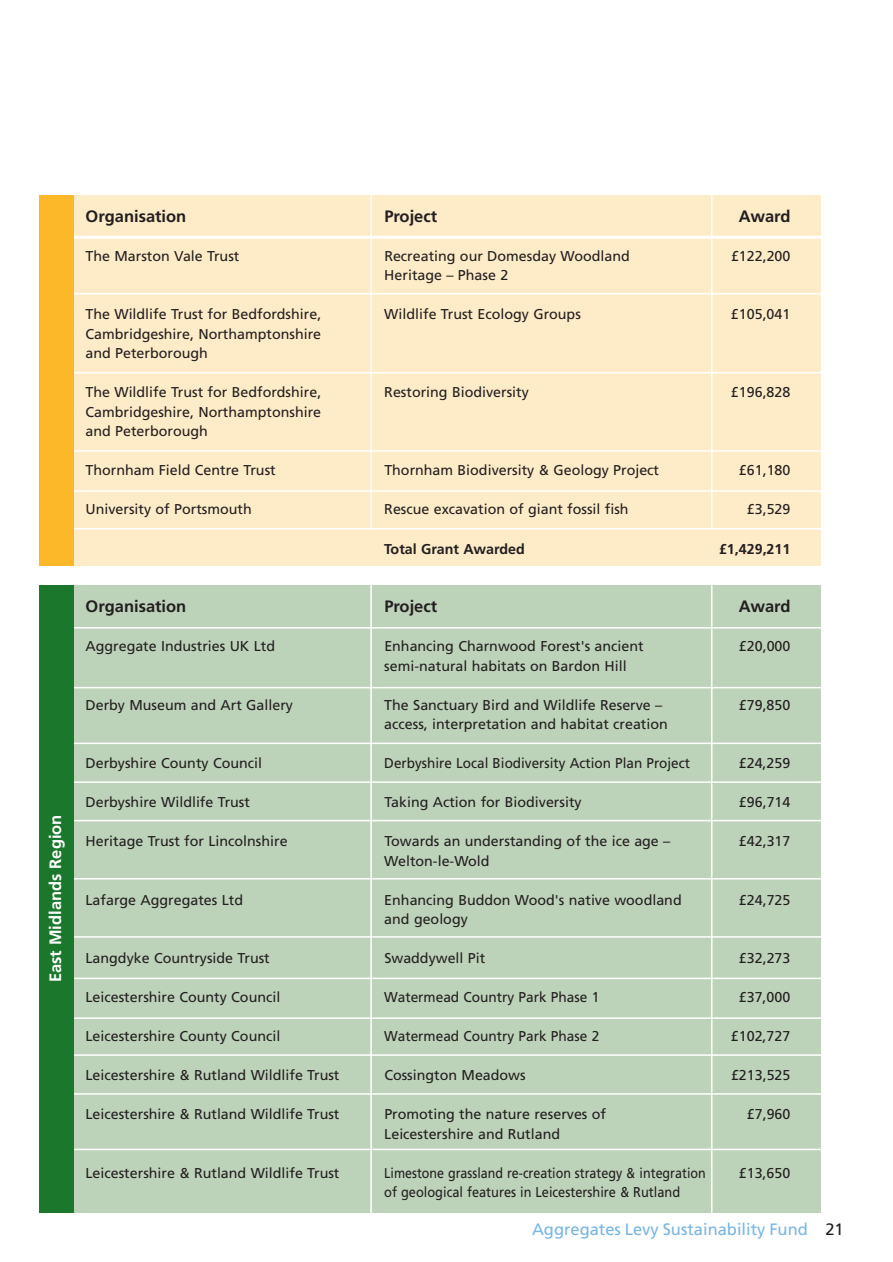
<style>
.page{position:relative;width:893px;height:1262px;background:#fff}
.page>*{position:absolute;margin:0;border:0;box-sizing:border-box;transform-origin:0 0}
.t1{font:700 16.5px "Frutiger";color:#231f20}
.t2{font:16.5px "Frutiger";color:#77b6e4}
.t3{font:700 16.5px "Frutiger";color:#fff}
.t4{font:14.25px/19.5px "Frutiger";color:#231f20}
.t5{font:14.25px "Frutiger";color:#231f20;scale:.96 1}
.t6{font:14.25px "Frutiger";color:#231f20;scale:.88 1}
.t7{font:14.25px "Frutiger";color:#231f20;scale:.95 1}
.t8{font:14.25px "Frutiger";color:#231f20;scale:.9 1}
.t9{font:700 14.25px "Frutiger";color:#231f20}
.s1{color:#231f20}
</style>
<div class="page">
<div style="left:39px;top:196px;width:781px;height:370px;background:#feebc7"></div>
<div style="left:40px;top:585px;width:781px;height:627px;background:#bdd3b9"></div>
<hr style="left:35px;top:293px;width:794px;height:1px;background:#fff">
<hr style="left:34px;top:450px;width:794px;height:2px;background:#fff">
<hr style="left:34px;top:372px;width:794px;height:1px;background:#fff">
<hr style="left:34px;top:490px;width:794px;height:2px;background:#fff">
<hr style="left:33px;top:627px;width:794px;height:1px;background:#fff">
<hr style="left:33px;top:687px;width:794px;height:1px;background:#fff">
<hr style="left:37px;top:781px;width:794px;height:2px;background:#fff">
<hr style="left:33px;top:820px;width:794px;height:1px;background:#fff">
<hr style="left:33px;top:878px;width:794px;height:1px;background:#fff">
<hr style="left:36px;top:977px;width:794px;height:2px;background:#fff">
<hr style="left:35px;top:936px;width:794px;height:1px;background:#fff">
<hr style="left:35px;top:1017px;width:794px;height:1px;background:#fff">
<hr style="left:35px;top:1054px;width:795px;height:1px;background:#fff">
<hr style="left:33px;top:1093px;width:794px;height:1px;background:#fff">
<hr style="left:370px;top:188px;width:2px;height:341px;background:#fff">
<hr style="left:370px;top:570px;width:2px;height:655px;background:#fff">
<hr style="left:711px;top:571px;width:1px;height:646px;background:#fff">
<hr style="left:711px;top:188px;width:1px;height:341px;background:#fff">
<hr style="left:34px;top:236px;width:794px;height:3px;background:#fff">
<hr style="left:36px;top:742px;width:794px;height:2px;background:#fff">
<hr style="left:31px;top:528px;width:794px;height:1px;background:#fff">
<div style="left:39px;top:196px;width:35px;height:370px;background:#fcb828"></div>
<hr style="left:32px;top:1148px;width:794px;height:2px;background:#fff">
<div style="left:39px;top:585px;width:35px;height:627px;background:#1a772c"></div>
<p class="t3" style="left:49px;top:982px;width:169px;rotate:-90deg">East Midlands Region</p>
<p class="t1" style="left:85px;top:209px;width:102px">Organisation</p>
<p class="t1" style="left:384px;top:209px;width:54px">Project</p>
<p class="t1" style="left:738px;top:209px;width:53px">Award</p>
<p class="t4" style="left:85px;top:247px;width:155px">The Marston Vale Trust</p>
<p class="t4" style="left:384px;top:247px;width:247px">Recreating our Domesday Woodland</p>
<p class="t4" style="left:731px;top:247px;width:61px">£122,200</p>
<p class="t4" style="left:384px;top:267px;width:125px">Heritage – Phase 2</p>
<p class="t4" style="left:85px;top:306px;width:237px">The Wildlife Trust for Bedfordshire,</p>
<p class="t4" style="left:384px;top:306px;width:198px">Wildlife Trust Ecology Groups</p>
<p class="t4" style="left:731px;top:306px;width:61px">£105,041</p>
<p class="t4" style="left:85px;top:325px;width:237px">Cambridgeshire, Northamptonshire and Peterborough</p>
<p class="t4" style="left:85px;top:384px;width:237px">The Wildlife Trust for Bedfordshire,</p>
<p class="t4" style="left:384px;top:384px;width:146px">Restoring Biodiversity</p>
<p class="t4" style="left:731px;top:384px;width:61px">£196,828</p>
<p class="t4" style="left:85px;top:403px;width:237px">Cambridgeshire, Northamptonshire and Peterborough</p>
<p class="t4" style="left:85px;top:462px;width:192px">Thornham Field Centre Trust</p>
<p class="t4" style="left:384px;top:462px;width:276px">Thornham Biodiversity &amp; Geology Project</p>
<p class="t4" style="left:739px;top:462px;width:53px">£61,180</p>
<p class="t4" style="left:85px;top:501px;width:168px">University of Portsmouth</p>
<p class="t4" style="left:384px;top:501px;width:246px">Rescue excavation of giant fossil fish</p>
<p class="t4" style="left:746px;top:501px;width:45px">£3,529</p>
<p class="t9" style="left:384px;top:543px;width:142px">Total Grant Awarded</p>
<p class="t9" style="left:719px;top:543px;width:73px">£1,429,211</p>
<p class="t1" style="left:85px;top:599px;width:102px">Organisation</p>
<p class="t1" style="left:384px;top:599px;width:54px">Project</p>
<p class="t1" style="left:738px;top:599px;width:53px">Award</p>
<p class="t4" style="left:85px;top:637px;width:191px">Aggregate Industries UK Ltd</p>
<p class="t4" style="left:384px;top:637px;width:261px">Enhancing Charnwood Forest's ancient</p>
<p class="t4" style="left:739px;top:637px;width:53px">£20,000</p>
<p class="t4" style="left:384px;top:657px;width:244px">semi-natural habitats on Bardon Hill</p>
<p class="t4" style="left:85px;top:696px;width:209px">Derby Museum and Art Gallery</p>
<p class="t4" style="left:384px;top:696px;width:279px">The Sanctuary Bird and Wildlife Reserve –</p>
<p class="t4" style="left:738px;top:696px;width:53px">£79,850</p>
<p class="t4" style="left:384px;top:715px;width:285px">access, interpretation and habitat creation</p>
<p class="t4" style="left:85px;top:754px;width:178px">Derbyshire County Council</p>
<p class="t7" style="left:384px;top:757px;width:323px">Derbyshire Local Biodiversity Action Plan Project</p>
<p class="t4" style="left:738px;top:754px;width:53px">£24,259</p>
<p class="t4" style="left:85px;top:793px;width:166px">Derbyshire Wildlife Trust</p>
<p class="t4" style="left:384px;top:793px;width:199px">Taking Action for Biodiversity</p>
<p class="t4" style="left:739px;top:793px;width:53px">£96,714</p>
<p class="t4" style="left:85px;top:832px;width:204px">Heritage Trust for Lincolnshire</p>
<p class="t4" style="left:384px;top:832px;width:287px">Towards an understanding of the ice age –</p>
<p class="t4" style="left:739px;top:832px;width:53px">£42,317</p>
<p class="t4" style="left:384px;top:852px;width:107px">Welton-le-Wold</p>
<p class="t4" style="left:85px;top:891px;width:159px">Lafarge Aggregates Ltd</p>
<p class="t4" style="left:384px;top:891px;width:299px">Enhancing Buddon Wood's native woodland</p>
<p class="t4" style="left:739px;top:891px;width:53px">£24,725</p>
<p class="t4" style="left:384px;top:910px;width:85px">and geology</p>
<p class="t4" style="left:85px;top:949px;width:186px">Langdyke Countryside Trust</p>
<p class="t4" style="left:384px;top:949px;width:102px">Swaddywell Pit</p>
<p class="t4" style="left:739px;top:949px;width:53px">£32,273</p>
<p class="t4" style="left:85px;top:988px;width:196px">Leicestershire County Council</p>
<p class="t5" style="left:384px;top:991px;width:225px">Watermead Country Park Phase 1</p>
<p class="t4" style="left:738px;top:988px;width:53px">£37,000</p>
<p class="t4" style="left:85px;top:1027px;width:196px">Leicestershire County Council</p>
<p class="t5" style="left:384px;top:1030px;width:225px">Watermead Country Park Phase 2</p>
<p class="t4" style="left:731px;top:1027px;width:61px">£102,727</p>
<p class="t4" style="left:85px;top:1066px;width:255px">Leicestershire &amp; Rutland Wildlife Trust</p>
<p class="t4" style="left:384px;top:1066px;width:143px">Cossington Meadows</p>
<p class="t4" style="left:731px;top:1066px;width:61px">£213,525</p>
<p class="t4" style="left:85px;top:1105px;width:255px">Leicestershire &amp; Rutland Wildlife Trust</p>
<p class="t4" style="left:384px;top:1105px;width:223px">Promoting the nature reserves of</p>
<p class="t4" style="left:746px;top:1105px;width:45px">£7,960</p>
<p class="t4" style="left:384px;top:1125px;width:177px">Leicestershire and Rutland</p>
<p class="t4" style="left:85px;top:1164px;width:255px">Leicestershire &amp; Rutland Wildlife Trust</p>
<p class="t6" style="left:384px;top:1167px;width:367px">Limestone grassland re-creation strategy &amp; integration</p>
<p class="t4" style="left:738px;top:1164px;width:53px">£13,650</p>
<p class="t8" style="left:384px;top:1186px;width:330px">of geological features in Leicestershire &amp; Rutland</p>
<p class="t2" style="left:532px;top:1222px;width:313px">Aggregates Levy Sustainability Fund <span class="s1">21</span></p>
</div>
